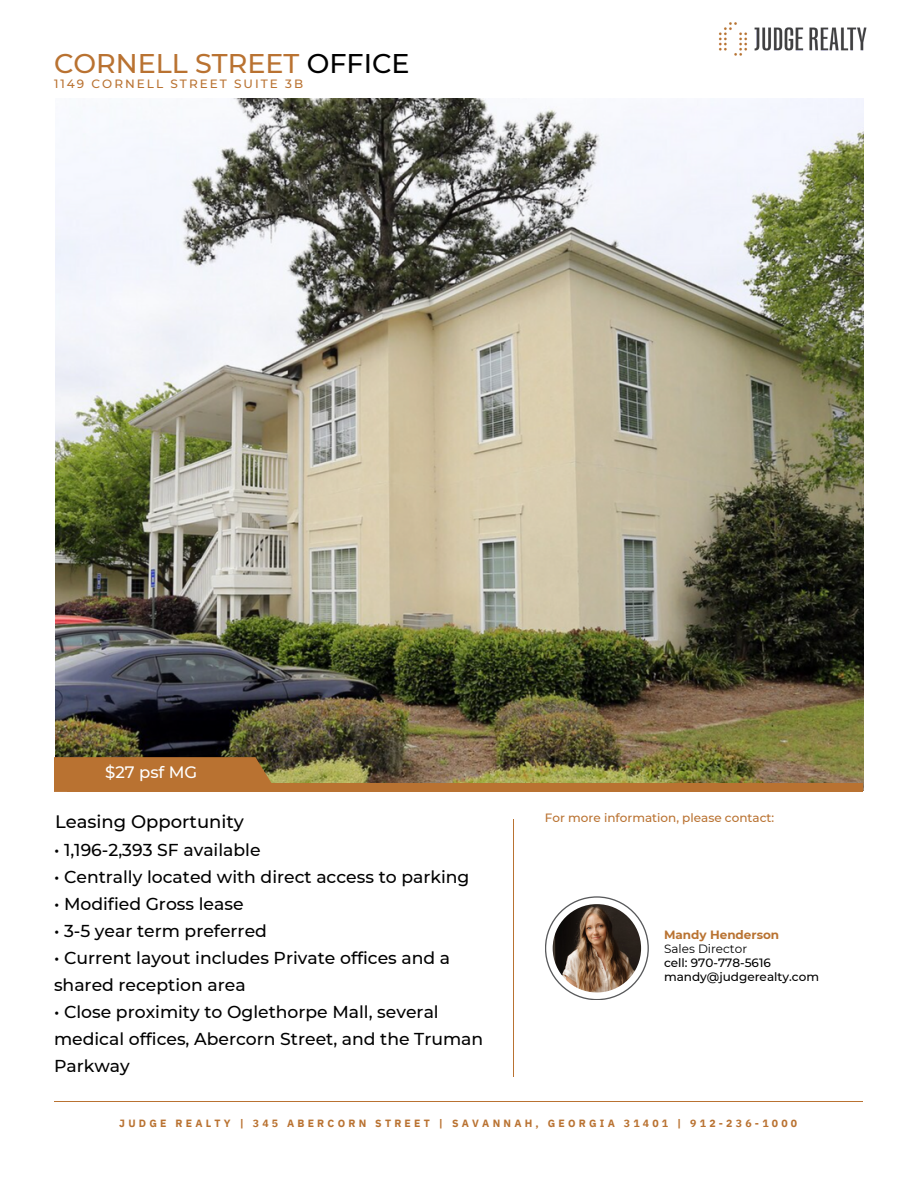
<style>
.page{position:relative;width:918px;height:1188px;background:#fff}
.page>*{position:absolute;margin:0;border:0;box-sizing:border-box;transform-origin:0 0}
.t1{font:500 27px "Montserrat";color:#b97231}
.t2{font:500 18px "Montserrat";color:#000}
.t3{font:500 17.25px/27px "Montserrat";color:#000}
.t4{font:500 16.5px "Montserrat";color:#fff}
.t5{font:500 12px/14px "Montserrat";color:#000}
.t6{font:500 12px "Montserrat";color:#b97231}
.t7{font:500 12px "Montserrat";letter-spacing:.17em;color:#b97231}
.t8{font:700 10.5px "IBM Plex Sans";letter-spacing:.305em;color:#b97231}
.s1{color:#000}
.s2{font-weight:700;color:#b97332}
.s3{font-weight:400}
</style>
<div class="page">
<hr style="left:513px;top:819px;width:1px;height:258px;background:#b97231">
<hr style="left:54px;top:1101px;width:808px;height:1px;background:#b97231">
<img style="left:55px;top:98px;width:809px;height:692px">
<div style="left:67px;top:783px;width:795px;height:9px;background:#b97231"></div>
<svg style="left:54px;top:757px;width:223px;height:35px"></svg>
<svg style="left:545px;top:896px;width:104px;height:104px"></svg>
<img style="left:553px;top:904px;width:88px;height:89px;border-radius:50%">
<img style="left:719px;top:22px;width:148px;height:34px">
<h3 class="t1" style="left:54px;top:46px;width:357px">CORNELL STREET <span class="s1">OFFICE</span></h3>
<h3 class="t7" style="left:54px;top:76px;width:251px">1149 CORNELL STREET SUITE 3B</h3>
<h1 class="t4" style="left:105px;top:762px;width:94px">$27 psf MG</h1>
<h4 class="t2" style="left:55px;top:810px;width:190px">Leasing Opportunity</h4>
<h1 class="t3" style="left:54px;top:836px;width:208px">• 1,196-2,393 SF available</h1>
<h1 class="t3" style="left:54px;top:863px;width:417px">• Centrally located with direct access to parking</h1>
<h1 class="t3" style="left:54px;top:890px;width:191px">• Modified Gross lease</h1>
<h1 class="t3" style="left:54px;top:917px;width:214px">• 3-5 year term preferred</h1>
<h1 class="t3" style="left:54px;top:944px;width:398px">• Current layout includes Private offices and a shared reception area</h1>
<h1 class="t3" style="left:54px;top:998px;width:431px">• Close proximity to Oglethorpe Mall, several medical offices, Abercorn Street, and the Truman<br>Parkway</h1>
<h1 class="t6" style="left:545px;top:811px;width:231px">For more information, please contact:</h1>
<p class="t5" style="left:664px;top:928px;width:157px"><span class="s2">Mandy Henderson<br></span><span class="s3">Sales Director<br></span>cell: 970-778-5616 mandy@judgerealty.com</p>
<p class="t8" style="left:119px;top:1116px;width:679px">JUDGE REALTY | 345 ABERCORN STREET | SAVANNAH, GEORGIA 31401 | 912-236-1000</p>
</div>
